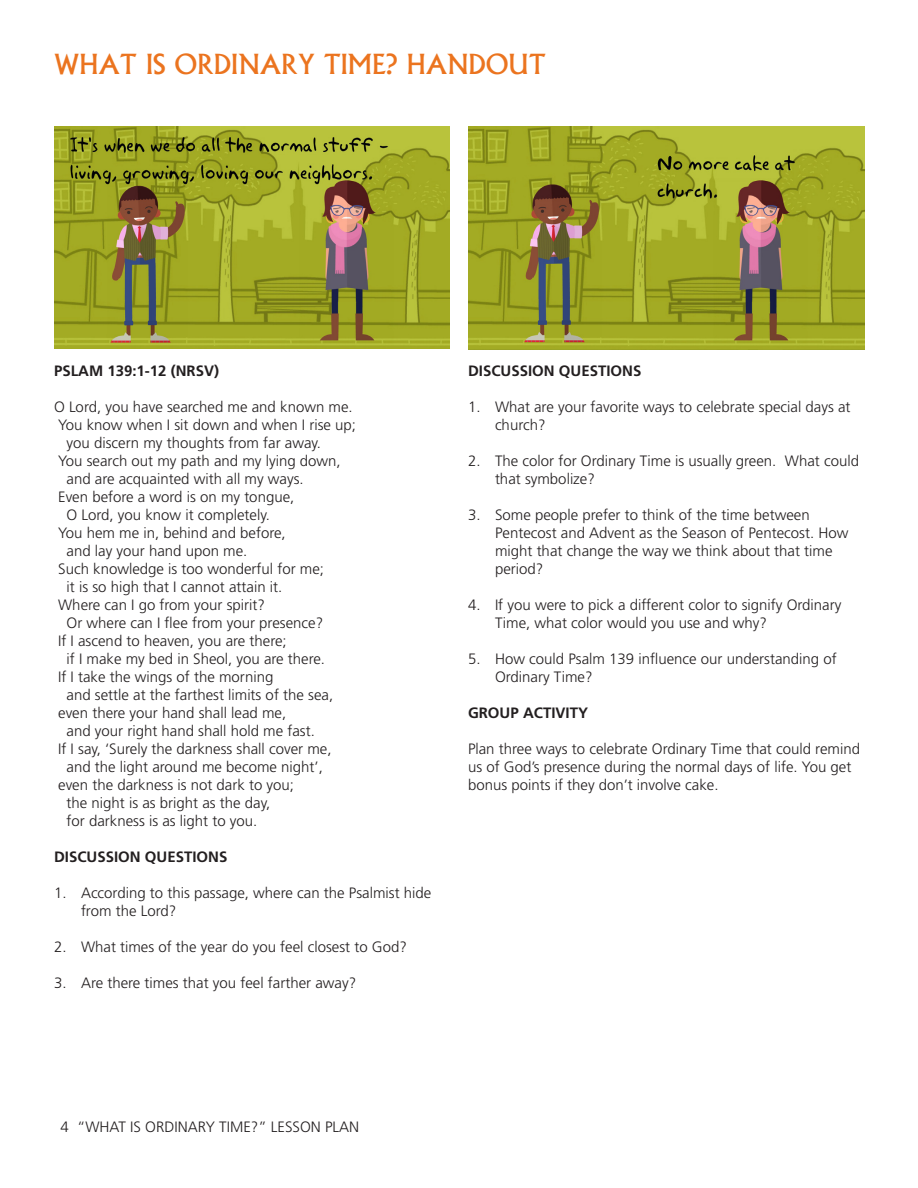
<style>
.page{position:relative;width:918px;height:1188px;background:#fff}
.page>*{position:absolute;margin:0;border:0;box-sizing:border-box;transform-origin:0 0}
.t1{font:27px "Albertus";color:#eb741f}
.t2{font:300 15px/18px "Frutiger LT Std";color:#231f20}
.t3{font:700 15px "Frutiger LT Std";color:#231f20}
</style>
<div class="page">
<img style="left:54px;top:127px;width:396px;height:222px">
<img style="left:468px;top:127px;width:396px;height:222px">
<p class="t1" style="left:54px;top:49px;width:493px">WHAT IS ORDINARY TIME? HANDOUT</p>
<p class="t3" style="left:54px;top:362px;width:167px">PSLAM 139:1-12 (NRSV)</p>
<p class="t2" style="left:54px;top:398px;width:300px">O Lord, you have searched me and known me.</p>
<p class="t2" style="left:58px;top:416px;width:299px">You know when I sit down and when I rise up;</p>
<p class="t2" style="left:67px;top:434px;width:256px">you discern my thoughts from far away.</p>
<p class="t2" style="left:58px;top:452px;width:284px">You search out my path and my lying down,</p>
<p class="t2" style="left:67px;top:470px;width:239px">and are acquainted with all my ways.</p>
<p class="t2" style="left:58px;top:488px;width:238px">Even before a word is on my tongue,</p>
<p class="t2" style="left:67px;top:506px;width:205px">O Lord, you know it completely.</p>
<p class="t2" style="left:58px;top:524px;width:229px">You hem me in, behind and before,</p>
<p class="t2" style="left:67px;top:542px;width:182px">and lay your hand upon me.</p>
<p class="t2" style="left:58px;top:560px;width:267px">Such knowledge is too wonderful for me;</p>
<p class="t2" style="left:67px;top:578px;width:217px">it is so high that I cannot attain it.</p>
<p class="t2" style="left:58px;top:596px;width:208px">Where can I go from your spirit?</p>
<p class="t2" style="left:67px;top:614px;width:258px">Or where can I flee from your presence?</p>
<p class="t2" style="left:58px;top:632px;width:230px">If I ascend to heaven, you are there;</p>
<p class="t2" style="left:67px;top:650px;width:260px">if I make my bed in Sheol, you are there.</p>
<p class="t2" style="left:58px;top:668px;width:217px">If I take the wings of the morning</p>
<p class="t2" style="left:67px;top:686px;width:268px">and settle at the farthest limits of the sea,</p>
<p class="t2" style="left:58px;top:704px;width:230px">even there your hand shall lead me,</p>
<p class="t2" style="left:67px;top:722px;width:250px">and your right hand shall hold me fast.</p>
<p class="t2" style="left:58px;top:740px;width:275px">If I say, ‘Surely the darkness shall cover me,</p>
<p class="t2" style="left:67px;top:758px;width:258px">and the light around me become night’,</p>
<p class="t2" style="left:58px;top:776px;width:237px">even the darkness is not dark to you;</p>
<p class="t2" style="left:67px;top:794px;width:205px">the night is as bright as the day,</p>
<p class="t2" style="left:67px;top:812px;width:192px">for darkness is as light to you.</p>
<p class="t3" style="left:54px;top:848px;width:175px">DISCUSSION QUESTIONS</p>
<p class="t2" style="left:81px;top:884px;width:352px;text-indent:-27px">1. According to this passage, where can the Psalmist hide from the Lord?</p>
<p class="t2" style="left:54px;top:938px;width:354px">2. What times of the year do you feel closest to God?</p>
<p class="t2" style="left:54px;top:974px;width:304px">3. Are there times that you feel farther away?</p>
<p class="t3" style="left:468px;top:362px;width:175px">DISCUSSION QUESTIONS</p>
<p class="t2" style="left:495px;top:398px;width:357px;text-indent:-27px">1. What are your favorite ways to celebrate special days at church?</p>
<p class="t2" style="left:495px;top:452px;width:366px;text-indent:-27px">2. The color for Ordinary Time is usually green. What could that symbolize?</p>
<p class="t2" style="left:495px;top:506px;width:355px;text-indent:-27px">3. Some people prefer to think of the time between Pentecost and Advent as the Season of Pentecost. How might that change the way we think about that time period?</p>
<p class="t2" style="left:495px;top:596px;width:348px;text-indent:-27px">4. If you were to pick a different color to signify Ordinary<br>Time, what color would you use and why?</p>
<p class="t2" style="left:495px;top:650px;width:343px;text-indent:-27px">5. How could Psalm 139 influence our understanding of<br>Ordinary Time?</p>
<p class="t3" style="left:468px;top:704px;width:122px">GROUP ACTIVITY</p>
<p class="t2" style="left:468px;top:740px;width:394px">Plan three ways to celebrate Ordinary Time that could remind us of God’s presence during the normal days of life. You get bonus points if they don’t involve cake.</p>
<p class="t2" style="left:60px;top:1119px;width:300px">4 “WHAT IS ORDINARY TIME?” LESSON PLAN</p>
</div>
